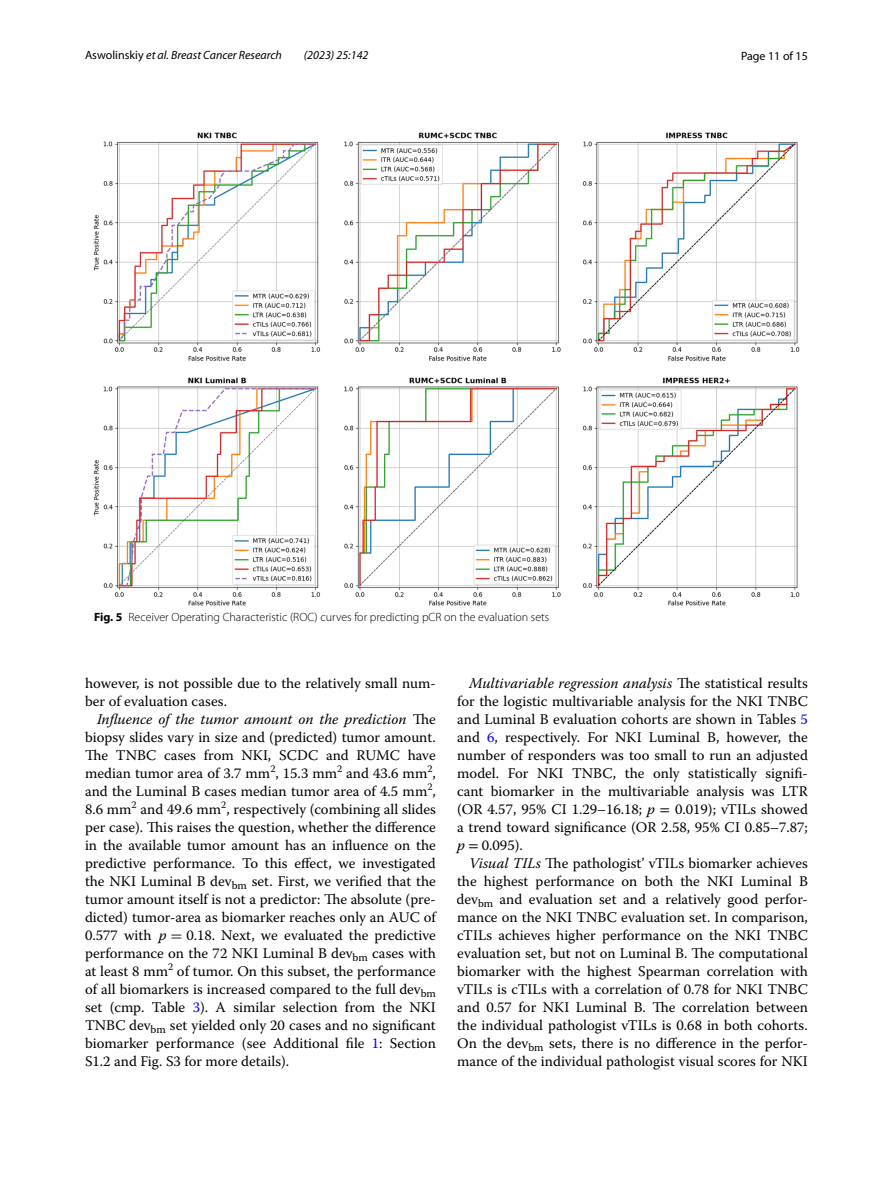
<style>
.page{position:relative;width:893px;height:1187px;background:#fff}
.page>*{position:absolute;margin:0;border:0;box-sizing:border-box;transform-origin:0 0}
.t1{font:14.7px/18px "Warnock Pro";color:#000;text-align:justify}
.t2{font:300 12px "Myriad Pro";color:#000}
.t3{font:italic 12px "Myriad Pro";color:#000}
.t4{font:12px "Myriad Pro";color:#000}
.s1{font-style:normal}
.s2{font-weight:700}
.s3{font-style:italic}
.s4{font-family:"Warnock Pro Regular 28"}
.s5{font-family:"Warnock Pro It 3"}
.s6{font-family:"MTSYN5"}
.s7{font-family:"Warnock Pro Regular 29"}
.s8{font-family:"Warnock Pro Regular 23"}
.s9{font-family:"Warnock Pro Regular 24"}
.s10{color:#00f}
.s11{font-family:"Warnock Pro Regular 25"}
.s12{font-family:"STIX"}
.s13{font-family:"Warnock Pro Regular 26"}
.s14{font-family:"Warnock Pro Regular 27"}
</style>
<div class="page">
<img style="left:94px;top:133px;width:705px;height:472px">
<p class="t3" style="left:85px;top:48px;width:198px"><span class="s1">Aswolinskiy</span> et al. Breast Cancer Research</p>
<p class="t3" style="left:304px;top:48px;width:66px">(2023) 25:142</p>
<p class="t4" style="left:741px;top:48px;width:68px">Page 11 of 15</p>
<p class="t2" style="left:94px;top:610px;width:457px"><span class="s2">Fig. 5</span> Receiver Operating Characteristic (ROC) curves for predicting pCR on the evaluation sets</p>
<p class="t1" style="left:85px;top:673px;width:352px">however, is not possible due to the relatively small num&shy;ber of evaluation cases.</p>
<p class="t1" style="left:85px;top:709px;width:352px;text-indent:12px"><span class="s3">Influence of the tumor amount on the prediction</span> The biopsy slides vary in size and (predicted) tumor amount.<br>The TNBC cases from NKI, SCDC and RUMC have median tumor area of 3.7 mm<sup>2</sup>, 15.3 mm<sup>2</sup> and 43.6 mm<sup>2</sup>, and the Luminal B cases median tumor area of 4.5 mm<sup>2</sup>, 8.6 mm<sup>2</sup> and 49.6 mm<sup>2</sup>, respectively (combining all slides per case). This raises the question, whether the difference in the available tumor amount has an influence on the predictive performance. To this effect, we investigated the NKI Luminal B <span class="s4">dev</span><sub>bm</sub> set. First, we verified that the tumor amount itself is not a predictor: The absolute (pre&shy;dicted) tumor-area as biomarker reaches only an AUC of 0.577 with <span class="s5">p</span> <span class="s6">=</span> <span class="s7">0.18</span>. Next, we evaluated the predictive performance on the 72 NKI Luminal B <span class="s8">dev</span><sub>bm</sub> cases with at least 8 mm<sup>2</sup> of tumor. On this subset, the performance of all biomarkers is increased compared to the full <span class="s9">dev</span><sub>bm </sub>set (cmp. Table <span class="s10">3</span>). A similar selection from the NKI TNBC <span class="s11">dev</span><sub>bm</sub> set yielded only 20 cases and no significant biomarker performance (see Additional file <span class="s10">1</span>: Section S1.2 and Fig. S3 for more details).</p>
<p class="t1" style="left:457px;top:673px;width:352px;text-indent:12px"><span class="s3">Multivariable regression analysis</span> The statistical results for the logistic multivariable analysis for the NKI TNBC and Luminal B evaluation cohorts are shown in Tables <span class="s10">5 </span>and <span class="s10">6</span>, respectively. For NKI Luminal B, however, the number of responders was too small to run an adjusted model. For NKI TNBC, the only statistically signifi&shy;cant biomarker in the multivariable analysis was LTR (OR 4.57, 95% CI 1.29–16.18; <span class="s3">p</span> <span class="s12">=</span> 0.019); vTILs showed a trend toward significance (OR 2.58, 95% CI 0.85–7.87; <span class="s3">p</span> <span class="s12">=</span> 0.095).</p>
<p class="t1" style="left:457px;top:853px;width:353px;text-indent:13px"><span class="s3">Visual TILs</span> The pathologist’ vTILs biomarker achieves the highest performance on both the NKI Luminal B <span class="s13">dev</span><sub>bm</sub> and evaluation set and a relatively good perfor&shy;mance on the NKI TNBC evaluation set. In comparison, cTILs achieves higher performance on the NKI TNBC evaluation set, but not on Luminal B. The computational biomarker with the highest Spearman correlation with vTILs is cTILs with a correlation of 0.78 for NKI TNBC and 0.57 for NKI Luminal B. The correlation between the individual pathologist vTILs is 0.68 in both cohorts.<br>On the <span class="s14">dev</span><sub>bm</sub> sets, there is no difference in the perfor&shy;mance of the individual pathologist visual scores for NKI</p>
</div>
